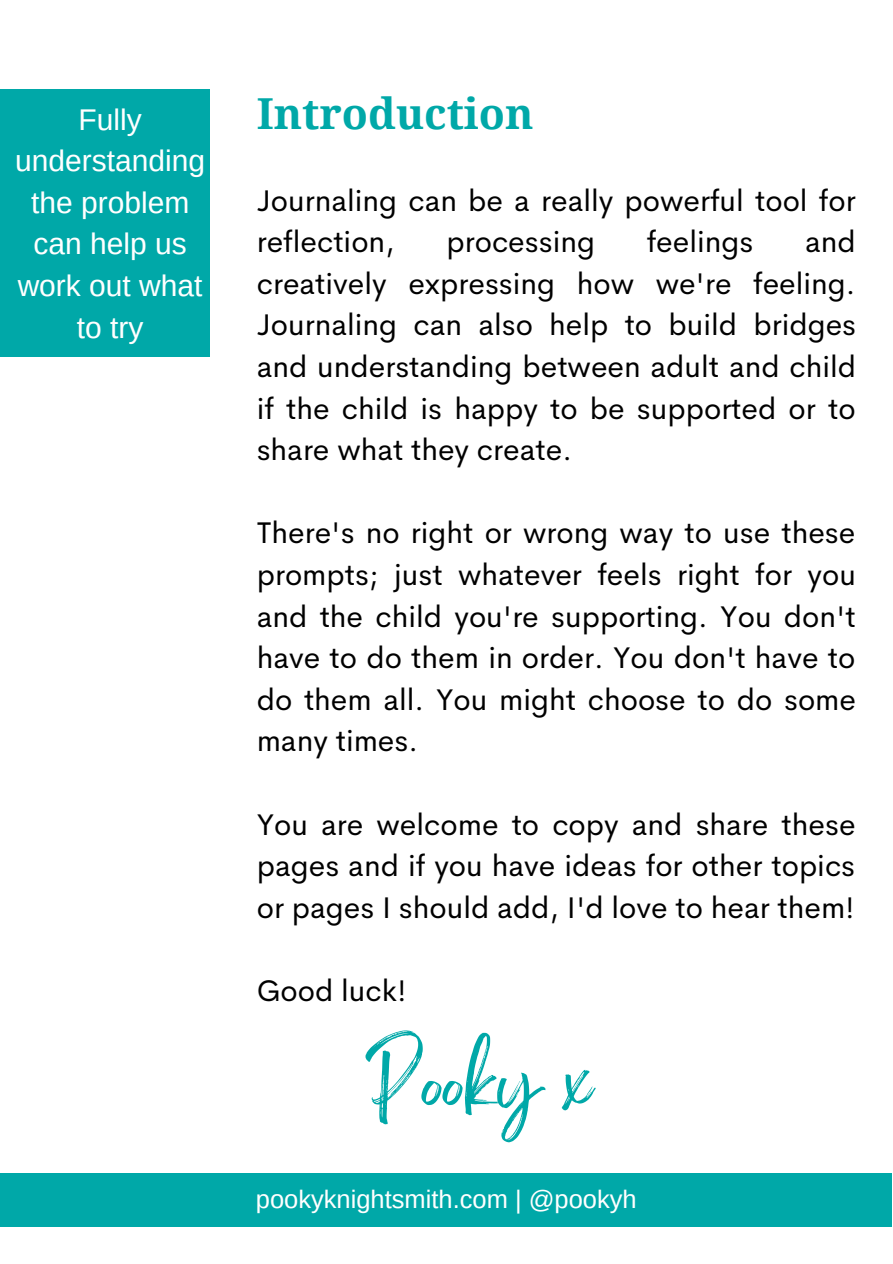
<style>
.page{position:relative;width:893px;height:1264px;background:#fff}
.page>*{position:absolute;margin:0;border:0;box-sizing:border-box;transform-origin:0 0}
.t1{font:58.5px "Brightwall";color:#00a8a8}
.t2{font:700 42.75px "Droid Serif";color:#00a8a8}
.t3{font:30px/41.5px "Cerebri Sans";color:#000;text-align:justify}
.t4{font:30px/41.5px "Arimo";color:#fff;text-align:center}
.t5{font:25.5px "Arimo";color:#fff}
</style>
<div class="page">
<div style="left:0;top:1173px;width:891px;height:53px;background:#00a8a8"></div>
<div style="left:0;top:89px;width:209px;height:268px;background:#00a8a8"></div>
<p class="t4" style="left:78px;top:98px;width:65px">Fully</p>
<p class="t4" style="left:15px;top:140px;width:191px">understanding the problem can help us work out what to try</p>
<h2 class="t2" style="left:257px;top:89px;width:278px">Introduction</h2>
<p class="t3" style="left:257px;top:179px;width:600px">Journaling can be a really powerful tool for reflection,</p>
<p class="t3" style="left:257px;top:221px;width:601px;text-indent:548px">and creatively expressing how we're feeling.<br>Journaling can also help to build bridges and understanding between adult and child if the child is happy to be supported or to share what they create.</p>
<p class="t3" style="left:446px;top:221px;width:150px">processing</p>
<p class="t3" style="left:646px;top:221px;width:108px">feelings</p>
<p class="t3" style="left:257px;top:512px;width:600px">There's no right or wrong way to use these prompts; just whatever feels right for you and the child you're supporting. You don't have to do them in order. You don't have to do them all. You might choose to do some many times.</p>
<p class="t3" style="left:257px;top:803px;width:600px">You are welcome to copy and share these pages and if you have ideas for other topics or pages I should add, I'd love to hear them!</p>
<p class="t3" style="left:257px;top:969px;width:151px">Good luck!</p>
<h1 class="t1" style="left:365px;top:1062px;width:229px">Pooky x</h1>
<p class="t5" style="left:256px;top:1185px;width:382px">pookyknightsmith.com | @pookyh</p>
</div>
